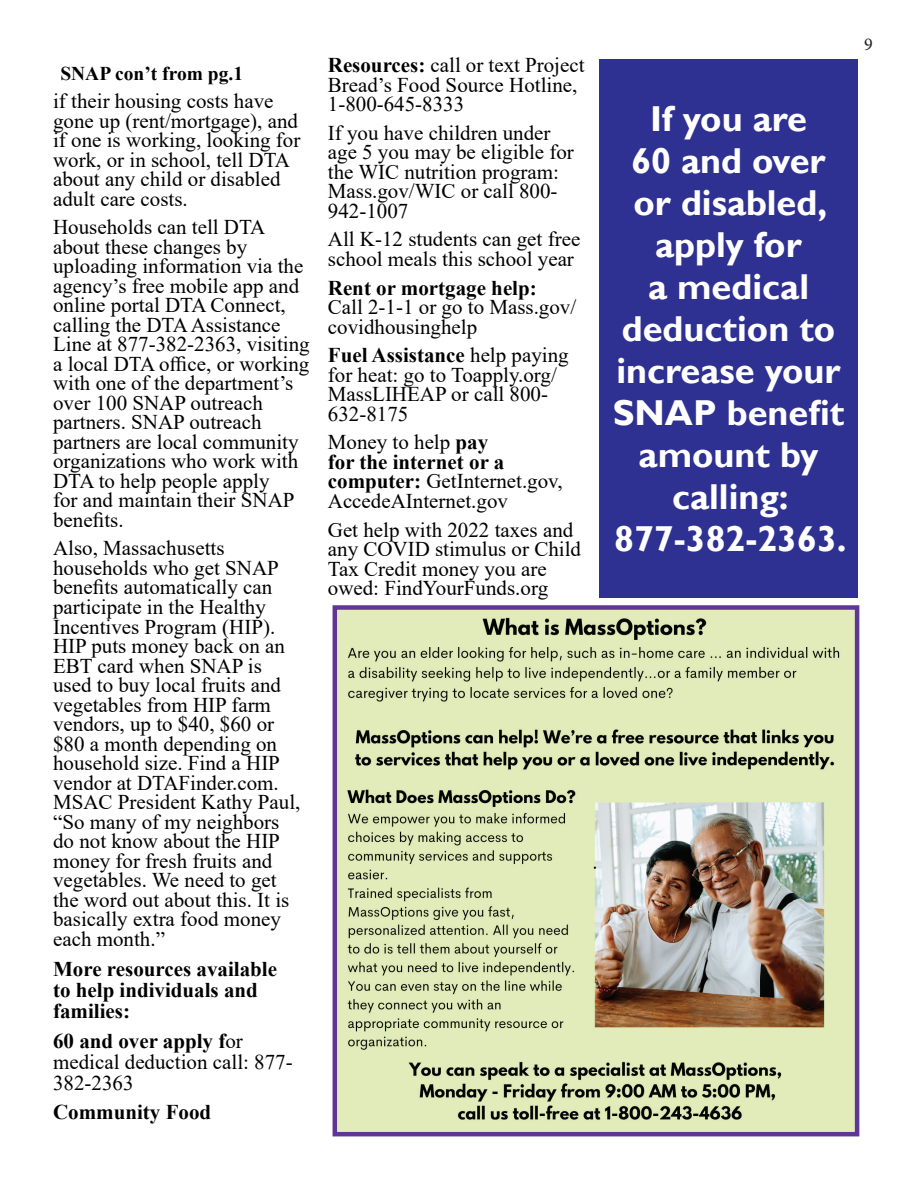
<style>
.page{position:relative;width:918px;height:1188px;background:#fff}
.page>*{position:absolute;margin:0;border:0;box-sizing:border-box;transform-origin:0 0}
.t1{font:700 36px/42px "Gill Sans";color:#fff;text-align:center}
.t2{font:21px/19.5px "Times New Roman";color:#000}
.t3{font:700 21px/21px "Times New Roman";color:#000}
.t4{font:700 19.5px "Times New Roman";color:#000}
.t5{font:18px "Minion Pro";color:#231f20}
.s1{font-weight:700}
</style>
<div class="page">
<svg style="left:333px;top:605px;width:526px;height:531px;background:#c0c4a1"></svg>
<div style="left:599px;top:59px;width:259px;height:538px;background:#2e3092"></div>
<p class="t4" style="left:60px;top:59px;width:184px">SNAP con’t from pg.1</p>
<p class="t2" style="left:53px;top:91px;width:249px">if their housing costs have gone up (rent/mortgage), and if one is working, looking for work, or in school, tell DTA about any child or disabled adult care costs.</p>
<p class="t2" style="left:53px;top:217px;width:258px">Households can tell DTA about these changes by uploading information via the agency’s free mobile app and online portal DTA Connect, calling the DTA Assistance<br>Line at 877-382-2363, visiting a local DTA office, or working with one of the department’s over 100 SNAP outreach partners. SNAP outreach partners are local community organizations who work with<br>DTA to help people apply<br>for and maintain their SNAP benefits.</p>
<p class="t2" style="left:53px;top:538px;width:249px">Also, Massachusetts households who get SNAP benefits automatically can participate in the Healthy<br>Incentives Program (HIP).<br>HIP puts money back on an<br>EBT card when SNAP is used to buy local fruits and vegetables from HIP farm vendors, up to $40, $60 or $80 a month depending on household size. Find a HIP vendor at DTAFinder.com.<br>MSAC President Kathy Paul, “So many of my neighbors do not know about the HIP money for fresh fruits and vegetables. We need to get the word out about this. It is basically extra food money each month.”</p>
<p class="t3" style="left:53px;top:958px;width:225px">More resources available to help individuals and families:</p>
<p class="t2" style="left:53px;top:1030px;width:241px;line-height:21px"><span class="s1">60 and over apply f</span>or medical deduction call: 877-<br>382-2363</p>
<p class="t3" style="left:53px;top:1100px;width:160px">Community Food</p>
<p class="t2" style="left:328px;top:55px;width:258px"><span class="s1">Resources:</span> call or text Project<br>Bread’s Food Source Hotline,<br>1-800-645-8333</p>
<p class="t2" style="left:328px;top:122px;width:248px">If you have children under age 5 you may be eligible for the WIC nutrition program:<br>Mass.gov/WIC or call 800-<br>942-1007</p>
<p class="t2" style="left:328px;top:229px;width:254px">All K-12 students can get free school meals this school year</p>
<p class="t3" style="left:328px;top:276px;width:210px">Rent or mortgage help:</p>
<p class="t2" style="left:328px;top:297px;width:250px">Call 2-1-1 or go to Mass.gov/ covidhousinghelp</p>
<p class="t2" style="left:328px;top:345px;width:242px"><span class="s1">Fuel Assistance</span> help paying for heat: go to Toapply.org/<br>MassLIHEAP or call 800-<br>632-8175</p>
<p class="t2" style="left:328px;top:432px;width:236px">Money to help <span class="s1">pay<br>for the internet or a computer:</span> GetInternet.gov,<br>AccedeAInternet.gov</p>
<p class="t2" style="left:328px;top:519px;width:255px">Get help with 2022 taxes and any COVID stimulus or Child<br>Tax Credit money you are owed: FindYourFunds.org</p>
<p class="t5" style="left:864px;top:33px;width:10px">9</p>
<h1 class="t1" style="left:613px;top:98px;width:235px">If you are<br>60 and over or disabled, apply for<br>a medical deduction to increase your<br>SNAP benefit amount by calling:<br>877-382-2363.</h1>
</div>
